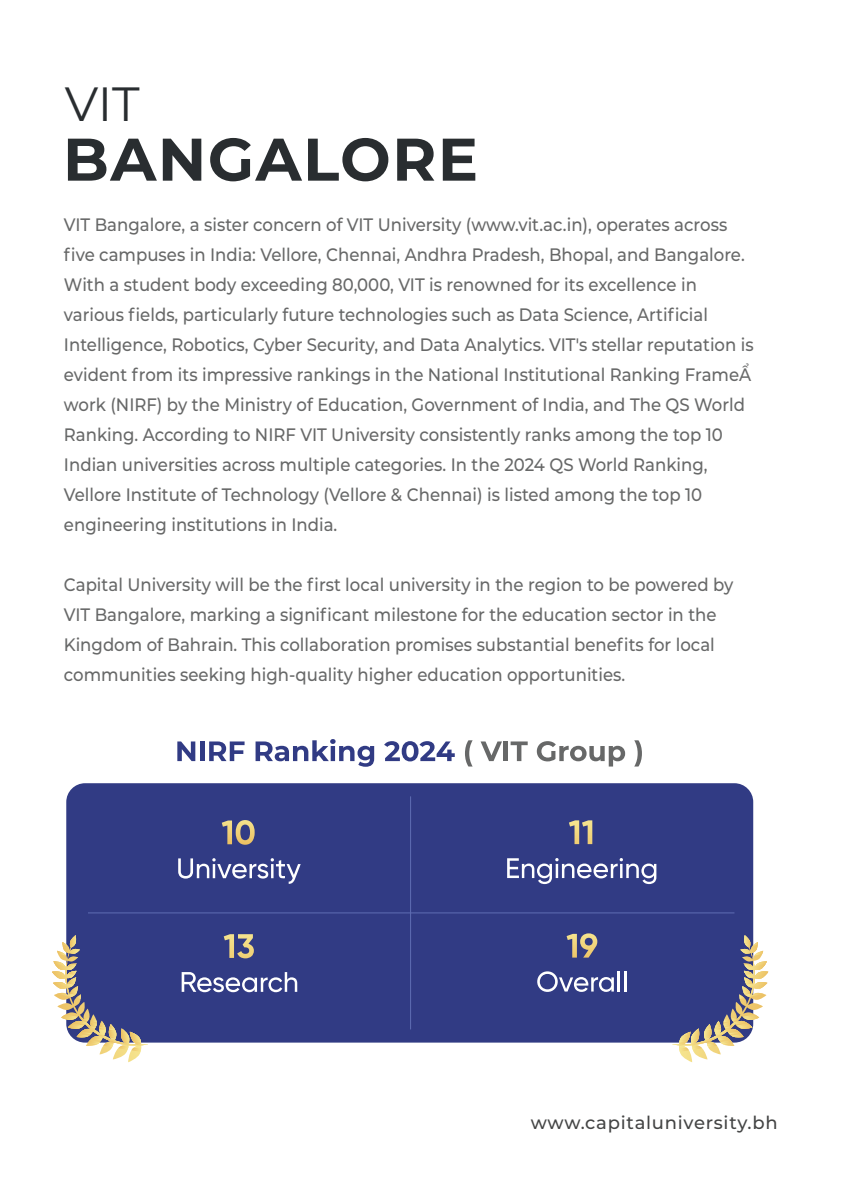
<style>
.page{position:relative;width:842px;height:1191px;background:#fff}
.page>*{position:absolute;margin:0;border:0;box-sizing:border-box;transform-origin:0 0}
.t1{font:700 60px "Montserrat";letter-spacing:.025em;color:#292d30}
.t2{font:48px "Montserrat";color:#292d30}
.t3{font:500 18px/30px "Montserrat";color:#676868;scale:.92 1}
.t4{font:500 18px "Montserrat";letter-spacing:.04em;color:#444545}
</style>
<div class="page">
<svg style="left:177px;top:741px;width:18px;height:20px"></svg>
<hr style="left:200px;top:741px;width:4px;height:20px;background:#313b84">
<svg style="left:209px;top:741px;width:36px;height:20px"></svg>
<svg style="left:256px;top:739px;width:118px;height:27px"></svg>
<svg style="left:384px;top:741px;width:71px;height:20px"></svg>
<svg style="left:465px;top:740px;width:8px;height:26px"></svg>
<svg style="left:481px;top:741px;width:21px;height:20px"></svg>
<hr style="left:504px;top:741px;width:4px;height:20px;background:#676868">
<svg style="left:511px;top:741px;width:17px;height:20px"></svg>
<svg style="left:537px;top:741px;width:88px;height:25px"></svg>
<svg style="left:634px;top:740px;width:8px;height:26px"></svg>
<div style="left:66px;top:783px;width:687px;height:259px;background:#313b84;border-radius:19px"></div>
<hr style="left:410px;top:796px;width:1px;height:233px;background:#5f6db3">
<hr style="left:88px;top:912px;width:646px;height:1px;background:#5f6db3">
<svg style="left:52px;top:935px;width:96px;height:116px"></svg>
<svg style="left:672px;top:1014px;width:87px;height:37px"></svg>
<svg style="left:739px;top:935px;width:29px;height:69px"></svg>
<svg style="left:569px;top:820px;width:23px;height:24px"></svg>
<svg style="left:507px;top:858px;width:149px;height:26px"></svg>
<svg style="left:567px;top:933px;width:30px;height:24px"></svg>
<svg style="left:537px;top:971px;width:77px;height:21px"></svg>
<hr style="left:618px;top:971px;width:2px;height:20px;background:#fff">
<hr style="left:624px;top:971px;width:2px;height:20px;background:#fff">
<svg style="left:222px;top:820px;width:33px;height:24px"></svg>
<svg style="left:178px;top:858px;width:123px;height:26px"></svg>
<svg style="left:224px;top:934px;width:30px;height:24px"></svg>
<svg style="left:182px;top:972px;width:115px;height:20px"></svg>
<h2 class="t2" style="left:65px;top:71px;width:76px">VIT</h2>
<h1 class="t1" style="left:63px;top:116px;width:417px">BANGALORE</h1>
<p class="t3" style="left:64px;top:209px;width:751px">VIT Bangalore, a sister concern of VIT University (www.vit.ac.in), operates across five campuses in India: Vellore, Chennai, Andhra Pradesh, Bhopal, and Bangalore.<br>With a student body exceeding 80,000, VIT is renowned for its excellence in various fields, particularly future technologies such as Data Science, Artificial Intelligence, Robotics, Cyber Security, and Data Analytics. VIT's stellar reputation is evident from its impressive rankings in the National Institutional Ranking FrameẨ work (NIRF) by the Ministry of Education, Government of India, and The QS World Ranking. According to NIRF VIT University consistently ranks among the top 10<br>Indian universities across multiple categories. In the 2024 QS World Ranking, Vellore Institute of Technology (Vellore &amp; Chennai) is listed among the top 10 engineering institutions in India.</p>
<p class="t3" style="left:64px;top:569px;width:729px">Capital University will be the first local university in the region to be powered by VIT Bangalore, marking a significant milestone for the education sector in the Kingdom of Bahrain. This collaboration promises substantial benefits for local communities seeking high-quality higher education opportunities.</p>
<p class="t4" style="left:531px;top:1109px;width:248px">www.capitaluniversity.bh</p>
</div>
